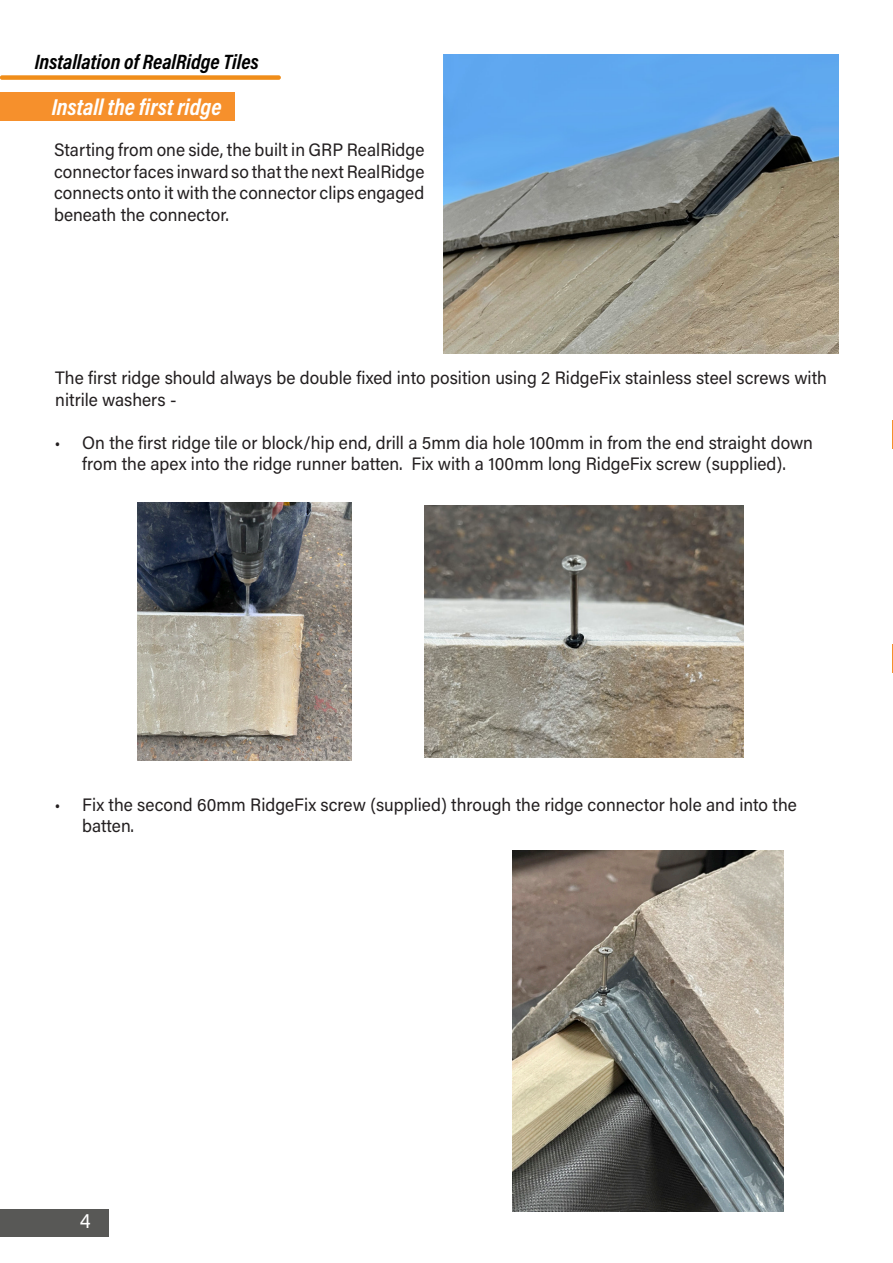
<style>
.page{position:relative;width:893px;height:1263px;background:#fff}
.page>*{position:absolute;margin:0;border:0;box-sizing:border-box;transform-origin:0 0}
.s_Pagenumber{font:23.25px "Acumin Variable Concept";color:#fff}
.s_Pagenumber-2{font:21px "Acumin Variable Concept";color:#000}
.t1{font:21px "Acumin Variable Concept";color:#fff;scale:.96 1}
.mn_Plaint_text_justi{font:18px/21.6px "Acumin Variable Concept";color:#231f20;text-align:justify;scale:.96 1}
.s_Pagenumber-3{font:18px/21.6px "Acumin Variable Concept";color:#231f20;scale:.96 1}
.s1{font-family:"Source Sans Pro";font-weight:200}
</style>
<div class="page">
<div style="left:0;top:1209px;width:108px;height:27px;background:#585856"></div>
<div style="left:0;top:75px;width:281px;height:5px;background:#f08d19;border-radius:2px"></div>
<img style="left:444px;top:54px;width:395px;height:300px">
<img style="left:138px;top:503px;width:213px;height:258px">
<img style="left:424px;top:506px;width:320px;height:251px">
<div style="left:0;top:92px;width:234px;height:29px;background:#f6902c"></div>
<svg style="left:892px;top:420px;width:1px;height:28px"></svg>
<svg style="left:892px;top:644px;width:1px;height:29px"></svg>
<img style="left:512px;top:850px;width:271px;height:362px">
<p class="s_Pagenumber-2" style="left:35px;top:48px;width:226px">Installation of RealRidge Tiles</p>
<p class="s_Pagenumber" style="left:52px;top:91px;width:171px">Install the first ridge</p>
<p class="mn_Plaint_text_justi" style="left:54px;top:138px;width:387px">Starting from one side, the built in GRP RealRidge connector faces inward so that the next RealRidge connects onto it with the connector clips engaged beneath the connector.</p>
<p class="s_Pagenumber-3" style="left:55px;top:366px;width:805px">The first ridge should always be double fixed into position using 2 RidgeFix stainless steel screws with nitrile washers -</p>
<p class="mn_Plaint_text_justi" style="left:55px;top:431px;width:791px;text-align:center"><span class="s1">•</span> On the first ridge tile or block/hip end, drill a 5mm dia hole 100mm in from the end straight down from the apex into the ridge runner batten. Fix with a 100mm long RidgeFix screw (supplied).</p>
<p class="mn_Plaint_text_justi" style="left:82px;top:793px;width:746px;text-indent:-27px"><span class="s1">•</span> Fix the second 60mm RidgeFix screw (supplied) through the ridge connector hole and into the batten.</p>
<p class="t1" style="left:80px;top:1206px;width:13px">4</p>
</div>
